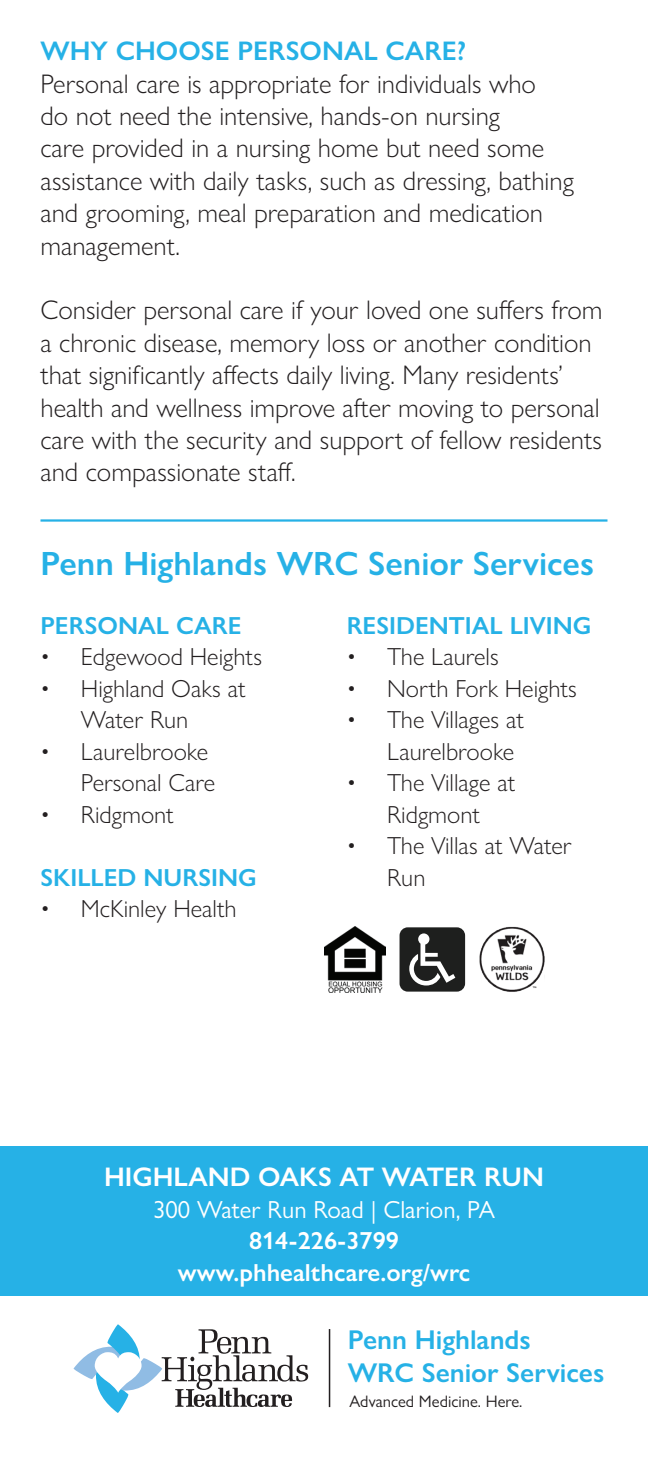
<style>
.page{position:relative;width:648px;height:1458px;background:#fff}
.page>*{position:absolute;margin:0;border:0;box-sizing:border-box;transform-origin:0 0}
.t1{font:600 33.75px "Gill Sans Nova";color:#26b1e6}
.t2{font:600 27.22px/32.9px "Gill Sans Nova";color:#26b1e6}
.t3{font:300 27px/32.4px "Gill Sans Nova";color:#231f20}
.t4{font:600 27px "Gill Sans Nova";color:#fff}
.t5{font:600 27px "Gill Sans Nova";color:#26b1e6}
.t6{font:300 24.75px/31.5px "Gill Sans Nova";color:#231f20}
.t7{font:600 24.75px "Gill Sans Nova";color:#26b1e6}
.t8{font:600 24.75px/31.5px "Gill Sans Nova";color:#fff;text-align:center}
.t9{font:24.75px "Gill Sans Nova";color:#fff}
.t10{font:16.65px "Gill Sans Nova";color:#231f20}
</style>
<div class="page">
<svg style="left:73px;top:1324px;width:235px;height:89px"></svg>
<hr style="left:329px;top:1329px;width:1px;height:78px;background:#231f20">
<div style="left:0;top:1147px;width:648px;height:149px;background:#26b1e6"></div>
<hr style="left:40px;top:519px;width:568px;height:3px;background:#26b1e6">
<img style="left:324px;top:927px;width:62px;height:66px">
<div style="left:400px;top:927px;width:65px;height:65px;background:#1e1f1e;border-radius:8px"></div>
<svg style="left:409px;top:933px;width:46px;height:53px"></svg>
<img style="left:479px;top:926px;width:66px;height:66px">
<p class="t5" style="left:40px;top:34px;width:427px">WHY CHOOSE PERSONAL CARE?</p>
<p class="t3" style="left:40px;top:67px;width:535px">Personal care is appropriate for individuals who<br>do not need the intensive, hands-on nursing<br>care provided in a nursing home but need some assistance with daily tasks, such as dressing, bathing and grooming, meal preparation and medication management.</p>
<p class="t3" style="left:40px;top:294px;width:564px">Consider personal care if your loved one suffers from a chronic disease, memory loss or another condition that significantly affects daily living. Many residents’ health and wellness improve after moving to personal care with the security and support of fellow residents and compassionate staff.</p>
<p class="t1" style="left:40px;top:543px;width:555px">Penn Highlands WRC Senior Services</p>
<p class="t7" style="left:40px;top:610px;width:203px">PERSONAL CARE</p>
<p class="t6" style="left:40px;top:641px;width:223px">• Edgewood Heights</p>
<p class="t6" style="left:81px;top:672px;width:166px;text-indent:-40px">• Highland Oaks at<br>Water Run</p>
<p class="t6" style="left:40px;top:735px;width:176px;text-align:right">• Laurelbrooke<br>Personal Care</p>
<p class="t6" style="left:40px;top:798px;width:135px">• Ridgmont</p>
<p class="t7" style="left:347px;top:610px;width:247px">RESIDENTIAL LIVING</p>
<p class="t6" style="left:347px;top:641px;width:154px">• The Laurels</p>
<p class="t6" style="left:347px;top:672px;width:232px">• North Fork Heights</p>
<p class="t6" style="left:387px;top:704px;width:138px;text-indent:-40px">• The Villages at<br>Laurelbrooke</p>
<p class="t6" style="left:347px;top:767px;width:170px;text-align:center">• The Village at<br>Ridgmont</p>
<p class="t6" style="left:387px;top:830px;width:186px;text-indent:-40px">• The Villas at Water<br>Run</p>
<p class="t7" style="left:40px;top:862px;width:218px">SKILLED NURSING</p>
<p class="t6" style="left:40px;top:893px;width:198px">• McKinley Health</p>
<p class="t4" style="left:104px;top:1160px;width:441px">HIGHLAND OAKS AT WATER RUN</p>
<p class="t9" style="left:153px;top:1194px;width:343px">300 Water Run Road | Clarion, PA</p>
<p class="t8" style="left:178px;top:1225px;width:294px">814-226-3799 www.phhealthcare.org/wrc</p>
<p class="t2" style="left:348px;top:1323px;width:258px">Penn Highlands<br>WRC Senior Services</p>
<p class="t10" style="left:349px;top:1391px;width:175px">Advanced Medicine. Here.</p>
</div>
